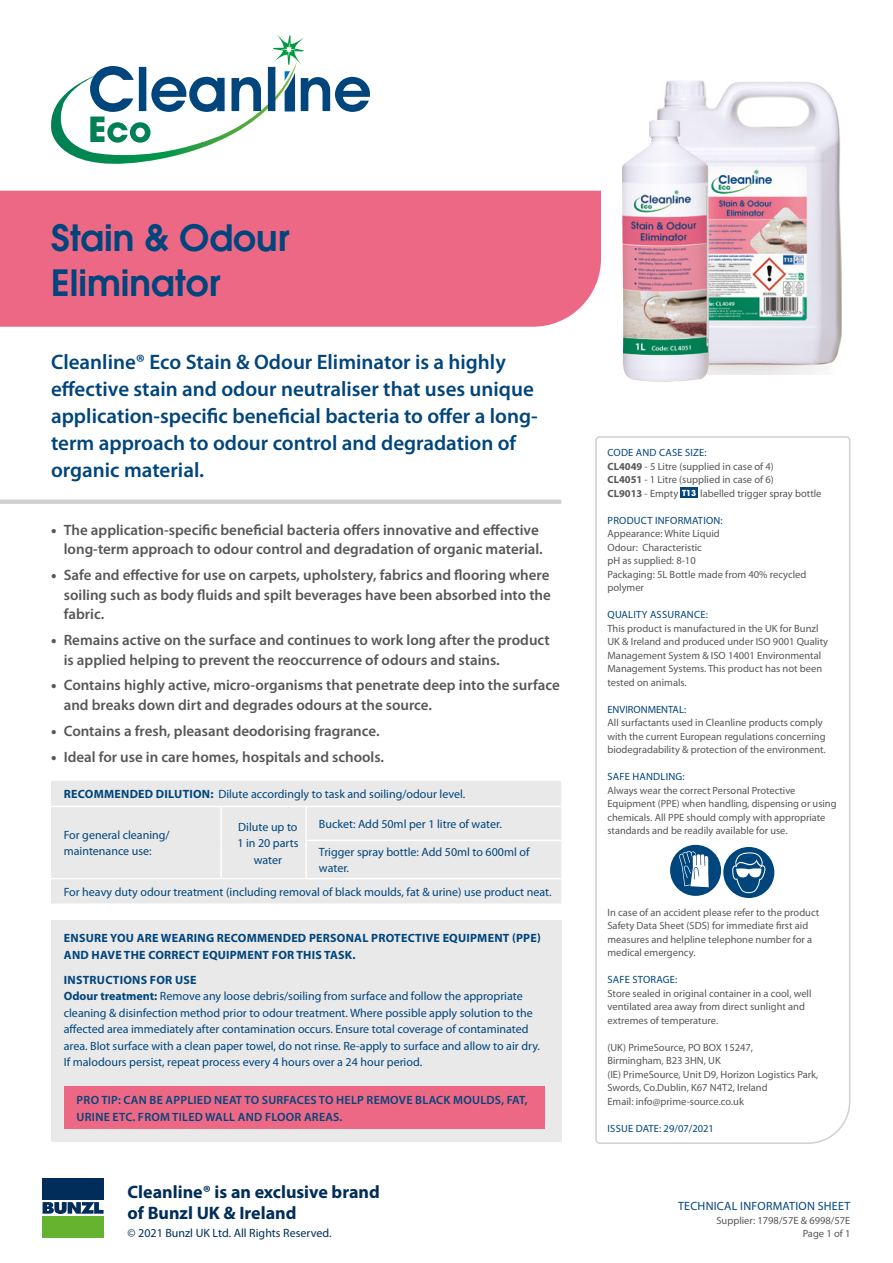
<style>
.page{position:relative;width:893px;height:1263px;background:#fff}
.page>*{position:absolute;margin:0;border:0;box-sizing:border-box;transform-origin:0 0}
.TOP_Product_Name{font:600 36px/45px "Avant Garde";color:#00457c}
.TOP_Product_Summary{font:600 21px/27px "Myriad Pro";color:#00457c}
.t1{font:700 18px/21px "Myriad Pro";color:#002d59}
.t2{font:600 15px/19.5px "Myriad Pro";color:#575756}
.DIRECTIONS_Text{font:12px/16.5px "Myriad Pro";color:#00457c}
.DIRECTIONS_Title_CAP{font:700 12px/16.5px "Myriad Pro";letter-spacing:.02em;color:#00457c}
.t3{font:600 12px/16.5px "Myriad Pro";letter-spacing:.02em;color:#00457c}
.t4{font:12px "Myriad Pro";color:#002d59}
.TOP_Product_Name-2{font:12px "Myriad Pro";letter-spacing:.02em;color:#00457c}
.Technical_Info_Small{font:10.5px/13.5px "Myriad Pro";color:#575756}
.Techncial_Title{font:10.5px "Myriad Pro";letter-spacing:.02em;color:#00457c}
.Technical_Info_Small-2{font:10.5px "Myriad Pro";color:#00457c}
.Technical_Info_Small-3{font:700 10.5px "Myriad Pro";color:#575756}
.Technical_Info_Small-4{font:700 8.25px "Avant Garde";color:#fff}
.s1{font-weight:900}
.s2{font-weight:700}
.s3{font-weight:400}
</style>
<div class="page">
<svg style="left:42px;top:1178px;width:62px;height:60px"></svg>
<div style="left:43px;top:1178px;width:61px;height:22px;background:#002d59"></div>
<div style="left:43px;top:1216px;width:61px;height:21px;background:#65b32e"></div>
<svg style="left:43px;top:1202px;width:61px;height:12px"></svg>
<svg style="left:51px;top:35px;width:319px;height:129px"></svg>
<div style="left:0;top:191px;width:601px;height:136px;background:#ed6884"></div>
<hr style="left:0;top:500px;width:561px;height:4px;background:#d0d0d0">
<div style="left:51px;top:781px;width:510px;height:122px;background:#e9e9e9"></div>
<hr style="left:51px;top:806px;width:170px;height:1px;background:#fff">
<hr style="left:221px;top:806px;width:85px;height:1px;background:#fff">
<hr style="left:220px;top:807px;width:2px;height:33px;background:#fff">
<hr style="left:306px;top:806px;width:255px;height:1px;background:#fff">
<hr style="left:305px;top:807px;width:2px;height:33px;background:#fff">
<hr style="left:220px;top:840px;width:2px;height:38px;background:#fff">
<hr style="left:305px;top:840px;width:256px;height:1px;background:#fff">
<hr style="left:305px;top:841px;width:2px;height:37px;background:#fff">
<hr style="left:305px;top:878px;width:256px;height:1px;background:#fff">
<hr style="left:51px;top:878px;width:170px;height:1px;background:#fff">
<hr style="left:221px;top:878px;width:84px;height:1px;background:#fff">
<div style="left:51px;top:921px;width:510px;height:221px;background:#e9e9e9"></div>
<div style="left:64px;top:1086px;width:480px;height:43px;background:#ed6884"></div>
<svg style="left:595px;top:436px;width:256px;height:708px"></svg>
<img style="left:657px;top:80px;width:185px;height:294px">
<img style="left:622px;top:120px;width:87px;height:262px">
<p class="TOP_Product_Name" style="left:51px;top:215px;width:240px">Stain &amp; Odour<br>Eliminator</p>
<p class="TOP_Product_Summary" style="left:51px;top:348px;width:488px">Cleanline® Eco Stain &amp; Odour Eliminator is a highly effective stain and odour neutraliser that uses unique application-specific beneficial bacteria to offer a long&shy;term approach to odour control and degradation of organic material.</p>
<p class="t2" style="left:51px;top:520px;width:493px;text-align:right"><span class="s1">•</span> The application-specific beneficial bacteria offers innovative and effective long-term approach to odour control and degradation of organic material.</p>
<p class="t2" style="left:64px;top:566px;width:489px;text-align:justify;text-indent:-13px"><span class="s1">•</span> Safe and effective for use on carpets, upholstery, fabrics and flooring where soiling such as body fluids and spilt beverages have been absorbed into the fabric.</p>
<p class="t2" style="left:64px;top:630px;width:487px;text-indent:-13px"><span class="s1">•</span> Remains active on the surface and continues to work long after the product is applied helping to prevent the reoccurrence of odours and stains.</p>
<p class="t2" style="left:64px;top:676px;width:498px;text-indent:-13px"><span class="s1">•</span> Contains highly active, micro-organisms that penetrate deep into the surface and breaks down dirt and degrades odours at the source.</p>
<p class="t2" style="left:51px;top:721px;width:330px"><span class="s1">•</span> Contains a fresh, pleasant deodorising fragrance.</p>
<p class="t2" style="left:51px;top:747px;width:335px"><span class="s1">•</span> Ideal for use in care homes, hospitals and schools.</p>
<p class="DIRECTIONS_Text" style="left:64px;top:786px;width:403px"><span class="s2">RECOMMENDED DILUTION:</span> Dilute accordingly to task and soiling/odour level.</p>
<p class="DIRECTIONS_Text" style="left:64px;top:827px;width:107px">For general cleaning/ maintenance use:</p>
<p class="DIRECTIONS_Text" style="left:237px;top:818px;width:63px;text-align:center">Dilute up to<br>1 in 20 parts water</p>
<p class="DIRECTIONS_Text" style="left:319px;top:816px;width:184px">Bucket: Add 50ml per 1 litre of water.</p>
<p class="DIRECTIONS_Text" style="left:319px;top:844px;width:212px">Trigger spray bottle: Add 50ml to 600ml of water.</p>
<p class="DIRECTIONS_Text" style="left:64px;top:884px;width:489px">For heavy duty odour treatment (including removal of black moulds, fat &amp; urine) use product neat.</p>
<p class="DIRECTIONS_Title_CAP" style="left:64px;top:930px;width:479px">ENSURE YOU ARE WEARING RECOMMENDED PERSONAL PROTECTIVE EQUIPMENT (PPE)<br>AND HAVE THE CORRECT EQUIPMENT FOR THIS TASK.</p>
<p class="DIRECTIONS_Title_CAP" style="left:64px;top:972px;width:134px">INSTRUCTIONS FOR USE</p>
<p class="DIRECTIONS_Text" style="left:64px;top:988px;width:478px"><span class="s2">Odour treatment:</span> Remove any loose debris/soiling from surface and follow the appropriate cleaning &amp; disinfection method prior to odour treatment. Where possible apply solution to the affected area immediately after contamination occurs. Ensure total coverage of contaminated area. Blot surface with a clean paper towel, do not rinse. Re-apply to surface and allow to air dry.<br>If malodours persist, repeat process every 4 hours over a 24 hour period.</p>
<p class="t3" style="left:77px;top:1092px;width:452px">PRO TIP: CAN BE APPLIED NEAT TO SURFACES TO HELP REMOVE BLACK MOULDS, FAT,<br>URINE ETC. FROM TILED WALL AND FLOOR AREAS.</p>
<h3 class="t1" style="left:128px;top:1182px;width:254px">Cleanline® is an exclusive brand of Bunzl UK &amp; Ireland</h3>
<p class="t4" style="left:128px;top:1227px;width:205px">© 2021 Bunzl UK Ltd. All Rights Reserved.</p>
<p class="Techncial_Title" style="left:608px;top:447px;width:101px">CODE AND CASE SIZE:</p>
<p class="Technical_Info_Small" style="left:607px;top:460px;width:168px"><span class="s2">CL4049</span> - 5 Litre (supplied in case of 4)</p>
<p class="Technical_Info_Small" style="left:607px;top:473px;width:168px"><span class="s2">CL4051</span> - 1 Litre (supplied in case of 6)</p>
<p class="Technical_Info_Small-3" style="left:607px;top:487px;width:73px">CL9013 <span class="s3">- Empty</span></p>
<p class="Technical_Info_Small-4" style="left:682px;top:488px;width:16px">T13</p>
<p class="Technical_Info_Small" style="left:700px;top:487px;width:123px">labelled trigger spray bottle</p>
<p class="Techncial_Title" style="left:608px;top:514px;width:117px">PRODUCT INFORMATION:</p>
<p class="Technical_Info_Small" style="left:607px;top:527px;width:114px">Appearance: White Liquid</p>
<p class="Technical_Info_Small" style="left:607px;top:541px;width:96px">Odour: Characteristic</p>
<p class="Technical_Info_Small" style="left:607px;top:554px;width:90px">pH as supplied: 8-10</p>
<p class="Technical_Info_Small" style="left:607px;top:568px;width:200px">Packaging: 5L Bottle made from 40% recycled polymer</p>
<p class="Techncial_Title" style="left:608px;top:609px;width:102px">QUALITY ASSURANCE:</p>
<p class="Technical_Info_Small" style="left:607px;top:622px;width:222px">This product is manufactured in the UK for Bunzl UK &amp; Ireland and produced under ISO 9001 Quality Management System &amp; ISO 14001 Environmental Management Systems. This product has not been tested on animals.</p>
<p class="Technical_Info_Small-2" style="left:607px;top:703px;width:80px">ENVIRONMENTAL:</p>
<p class="Technical_Info_Small" style="left:607px;top:716px;width:220px">All surfactants used in Cleanline products comply with the current European regulations concerning biodegradability &amp; protection of the environment.</p>
<p class="Techncial_Title" style="left:608px;top:771px;width:79px">SAFE HANDLING:</p>
<p class="Technical_Info_Small" style="left:607px;top:784px;width:231px">Always wear the correct Personal Protective Equipment (PPE) when handling, dispensing or using chemicals. All PPE should comply with appropriate standards and be readily available for use.</p>
<p class="Technical_Info_Small" style="left:607px;top:906px;width:213px">In case of an accident please refer to the product Safety Data Sheet (SDS) for immediate first aid measures and helpline telephone number for a medical emergency.</p>
<p class="Techncial_Title" style="left:608px;top:974px;width:71px">SAFE STORAGE:</p>
<p class="Technical_Info_Small" style="left:607px;top:987px;width:206px">Store sealed in original container in a cool, well ventilated area away from direct sunlight and extremes of temperature.</p>
<p class="Technical_Info_Small" style="left:607px;top:1041px;width:212px">(UK) PrimeSource, PO BOX 15247,<br>Birmingham, B23 3HN, UK<br>(IE) PrimeSource, Unit D9, Horizon Logistics Park, Swords, Co.Dublin, K67 N4T2, Ireland</p>
<p class="Technical_Info_Small" style="left:607px;top:1095px;width:138px">Email: info@prime-source.co.uk</p>
<p class="Techncial_Title" style="left:608px;top:1122px;width:108px">ISSUE DATE: 29/07/2021</p>
<p class="TOP_Product_Name-2" style="left:678px;top:1200px;width:174px">TECHNICAL INFORMATION SHEET</p>
<p class="Technical_Info_Small" style="left:716px;top:1214px;width:136px">Supplier: 1798/57E &amp; 6998/57E</p>
<p class="Technical_Info_Small" style="left:803px;top:1227px;width:49px">Page 1 of 1</p>
</div>
